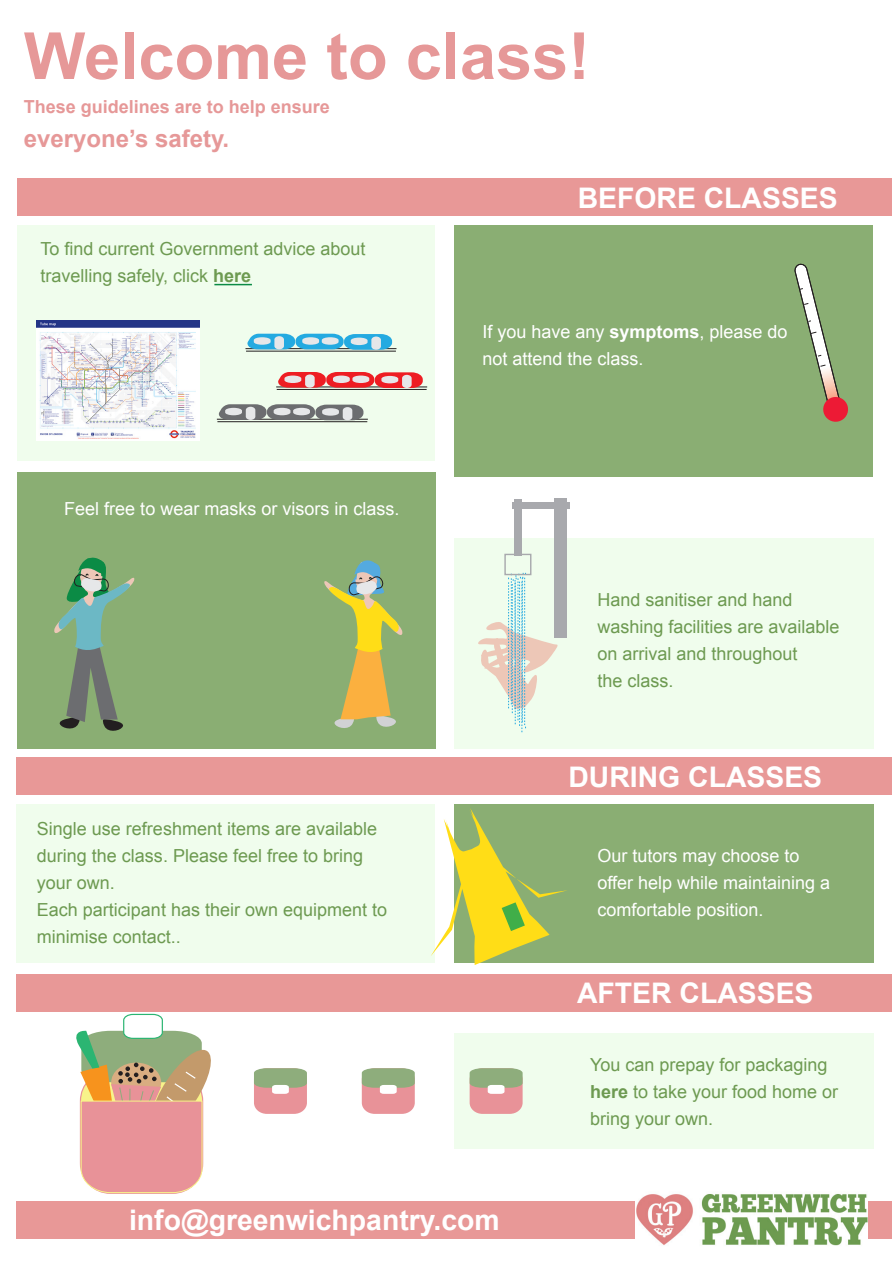
<style>
.page{position:relative;width:893px;height:1263px;background:#fff}
.page>*{position:absolute;margin:0;border:0;box-sizing:border-box;transform-origin:0 0}
.t1{font:700 64.95px "Arial";color:#e69898}
.t2{font:700 28.35px "Arial";color:#fff}
.t3{font:700 24px "Arial";color:#e69898}
.t4{font:18px/27px "Arial";color:#6d9a51}
.t5{font:18px/27px "Arial";color:#fff}
.t6{font:700 18px "Arial";color:#e69898}
.s1{font-weight:700}
</style>
<div class="page">
<div style="left:16px;top:758px;width:875px;height:37px;background:#e89897"></div>
<div style="left:16px;top:974px;width:875px;height:38px;background:#e89897"></div>
<div style="left:16px;top:1201px;width:875px;height:37px;background:#e89897"></div>
<div style="left:17px;top:179px;width:874px;height:37px;background:#e89897"></div>
<div style="left:454px;top:1033px;width:420px;height:116px;background:#f0fded"></div>
<svg style="left:76px;top:1013px;width:135px;height:180px"></svg>
<svg style="left:470px;top:1068px;width:53px;height:46px;background:#c7a797"></svg>
<svg style="left:362px;top:1068px;width:53px;height:46px;background:#c7a797"></svg>
<svg style="left:254px;top:1068px;width:53px;height:46px;background:#c7a797"></svg>
<div style="left:17px;top:225px;width:418px;height:236px;background:#f0fded"></div>
<div style="left:454px;top:538px;width:420px;height:210px;background:#f0fded"></div>
<div style="left:454px;top:225px;width:418px;height:251px;background:#8aae73"></div>
<div style="left:17px;top:472px;width:419px;height:276px;background:#8aae73"></div>
<hr style="left:217px;top:419px;width:151px;height:1px;background:#231f20">
<svg style="left:219px;top:404px;width:144px;height:16px;background:#9a9c9d"></svg>
<hr style="left:217px;top:421px;width:150px;height:1px;background:#231f20">
<hr style="left:276px;top:387px;width:151px;height:1px;background:#231f20">
<svg style="left:278px;top:372px;width:145px;height:16px;background:#e76b6e"></svg>
<hr style="left:277px;top:389px;width:150px;height:1px;background:#231f20">
<hr style="left:245px;top:348px;width:151px;height:1px;background:#231f20">
<svg style="left:247px;top:334px;width:145px;height:16px;background:#70c1e0"></svg>
<hr style="left:246px;top:351px;width:150px;height:1px;background:#231f20">
<svg style="left:794px;top:263px;width:54px;height:159px"></svg>
<svg style="left:478px;top:573px;width:80px;height:159px"></svg>
<div style="left:504px;top:554px;width:27px;height:21px;border:1px solid #a8a9ad"></div>
<div style="left:515px;top:499px;width:7px;height:57px;background:#a8a9ad"></div>
<div style="left:512px;top:503px;width:58px;height:6px;background:#a8a9ad"></div>
<div style="left:555px;top:499px;width:12px;height:139px;background:#a8a9ad"></div>
<svg style="left:54px;top:557px;width:81px;height:174px"></svg>
<img style="left:37px;top:321px;width:162px;height:120px">
<svg style="left:324px;top:560px;width:79px;height:168px"></svg>
<div style="left:16px;top:804px;width:419px;height:159px;background:#f0fded"></div>
<div style="left:454px;top:804px;width:420px;height:159px;background:#8aae73"></div>
<svg style="left:431px;top:808px;width:136px;height:157px"></svg>
<img style="left:635px;top:1194px;width:232px;height:52px">
<hr style="left:214px;top:284px;width:38px;height:1px;background:#0b8b45">
<p class="t1" style="left:24px;top:13px;width:568px">Welcome to class!</p>
<p class="t6" style="left:24px;top:95px;width:308px">These guidelines are to help ensure</p>
<p class="t3" style="left:24px;top:122px;width:207px">everyone’s safety.</p>
<p class="t2" style="left:578px;top:179px;width:262px">BEFORE CLASSES</p>
<p class="t4" style="left:40px;top:236px;width:327px">To find current Government advice about travelling safely, click <span class="s1">here</span></p>
<p class="t5" style="left:64px;top:495px;width:337px">Feel free to wear masks or visors in class.</p>
<p class="t4" style="left:37px;top:815px;width:342px">Single use refreshment items are available during the class. Please feel free to bring</p>
<p class="t4" style="left:37px;top:869px;width:80px">your own.</p>
<p class="t4" style="left:37px;top:896px;width:352px">Each participant has their own equipment to minimise contact..</p>
<p class="t5" style="left:482px;top:318px;width:307px">If you have any <span class="s1">symptoms</span>, please do not attend the class.</p>
<p class="t4" style="left:597px;top:586px;width:244px">Hand sanitiser and hand washing facilities are available on arrival and throughout</p>
<p class="t4" style="left:597px;top:667px;width:78px">the class.</p>
<p class="t2" style="left:568px;top:758px;width:255px">DURING CLASSES</p>
<p class="t5" style="left:597px;top:843px;width:234px">Our tutors may choose to offer help while maintaining a comfortable position.</p>
<p class="t2" style="left:577px;top:975px;width:238px">AFTER CLASSES</p>
<p class="t4" style="left:590px;top:1051px;width:250px">You can prepay for packaging <span class="s1">here</span> to take your food home or bring your own.</p>
<p class="t2" style="left:129px;top:1201px;width:372px">info@greenwichpantry.com</p>
</div>
